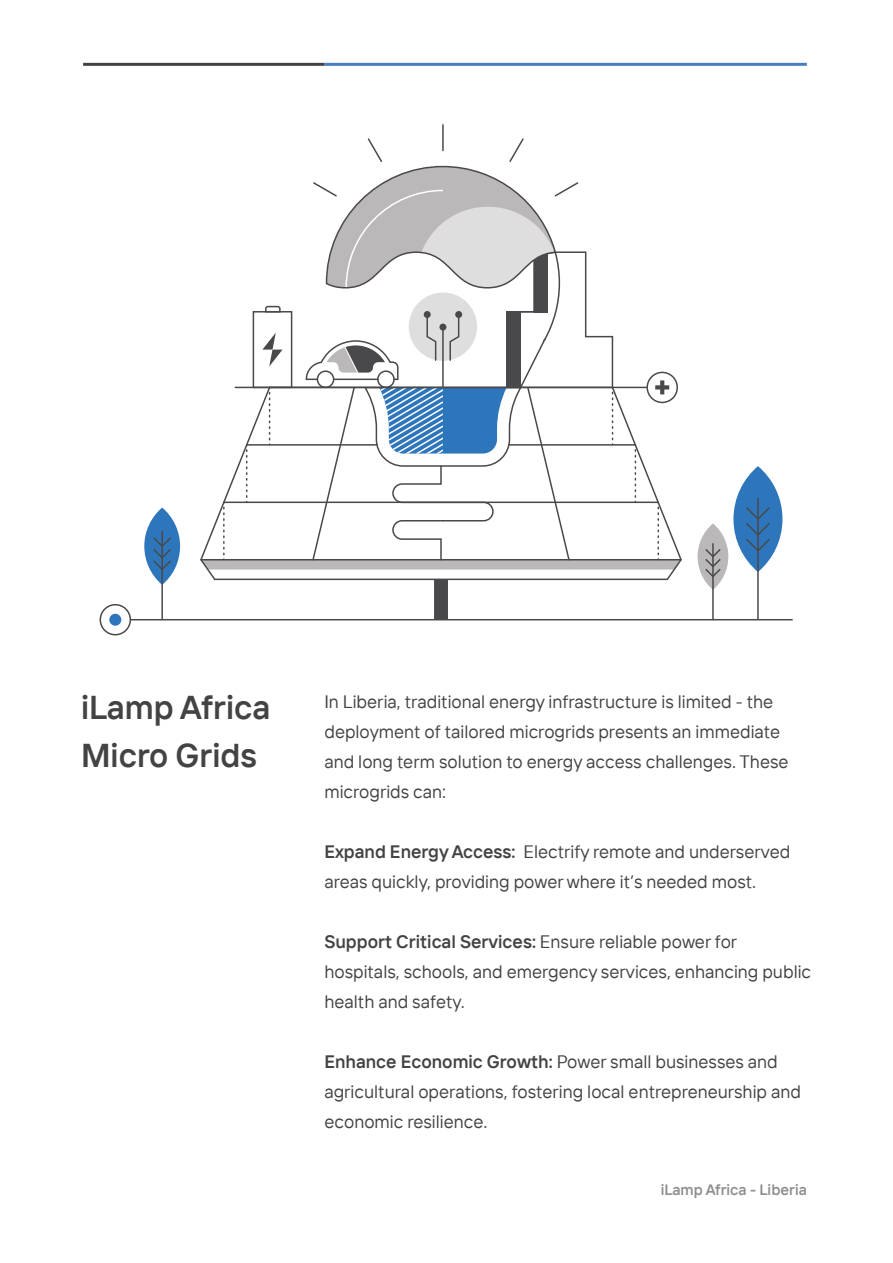
<style>
.page{position:relative;width:893px;height:1263px;background:#fff}
.page>*{position:absolute;margin:0;border:0;box-sizing:border-box;transform-origin:0 0}
.t1{font:600 33px/48px "TT Interphases";color:#444343}
.t2{font:18px/30px "TT Interphases";color:#444343}
.t3{font:600 15px "TT Interphases";color:#8f8f8f}
.s1{font-weight:600}
</style>
<div class="page">
<hr style="left:324px;top:63px;width:483px;height:3px;background:#4780c2">
<hr style="left:83px;top:63px;width:241px;height:3px;background:#434242">
<hr style="left:130px;top:619px;width:663px;height:1px;background:#49494b">
<hr style="left:442px;top:125px;width:2px;height:26px;background:#49494b">
<div style="left:434px;top:579px;width:14px;height:41px;background:#49494b"></div>
<svg style="left:200px;top:137px;width:482px;height:444px"></svg>
<div style="left:100px;top:604px;width:31px;height:31px;border:2px solid #49494b;border-radius:50%"></div>
<div style="left:109px;top:614px;width:12px;height:12px;background:#2e76bc;border-radius:50%"></div>
<svg style="left:733px;top:466px;width:49px;height:106px;fill:#2e76bc"></svg>
<hr style="left:757px;top:498px;width:2px;height:122px;background:#49494b">
<svg style="left:744px;top:505px;width:28px;height:48px"></svg>
<svg style="left:698px;top:523px;width:30px;height:67px"></svg>
<hr style="left:712px;top:543px;width:2px;height:77px;background:#49494b">
<svg style="left:704px;top:547px;width:18px;height:31px"></svg>
<svg style="left:144px;top:508px;width:36px;height:77px"></svg>
<hr style="left:161px;top:531px;width:2px;height:89px;background:#49494b">
<svg style="left:152px;top:536px;width:21px;height:35px"></svg>
<h1 class="t1" style="left:81px;top:682px;width:191px">iLamp Africa<br>Micro Grids</h1>
<p class="t2" style="left:324px;top:687px;width:466px">In Liberia, traditional energy infrastructure is limited - the deployment of tailored microgrids presents an immediate and long term solution to energy access challenges. These microgrids can:</p>
<p class="t2" style="left:324px;top:837px;width:468px"><span class="s1">Expand Energy Access:</span> Electrify remote and underserved areas quickly, providing power where it’s needed most.</p>
<p class="t2" style="left:324px;top:927px;width:488px"><span class="s1">Support Critical Services:</span> Ensure reliable power for hospitals, schools, and emergency services, enhancing public health and safety.</p>
<p class="t2" style="left:324px;top:1047px;width:478px"><span class="s1">Enhance Economic Growth:</span> Power small businesses and agricultural operations, fostering local entrepreneurship and economic resilience.</p>
<p class="t3" style="left:661px;top:1180px;width:148px">iLamp Africa - Liberia</p>
</div>
